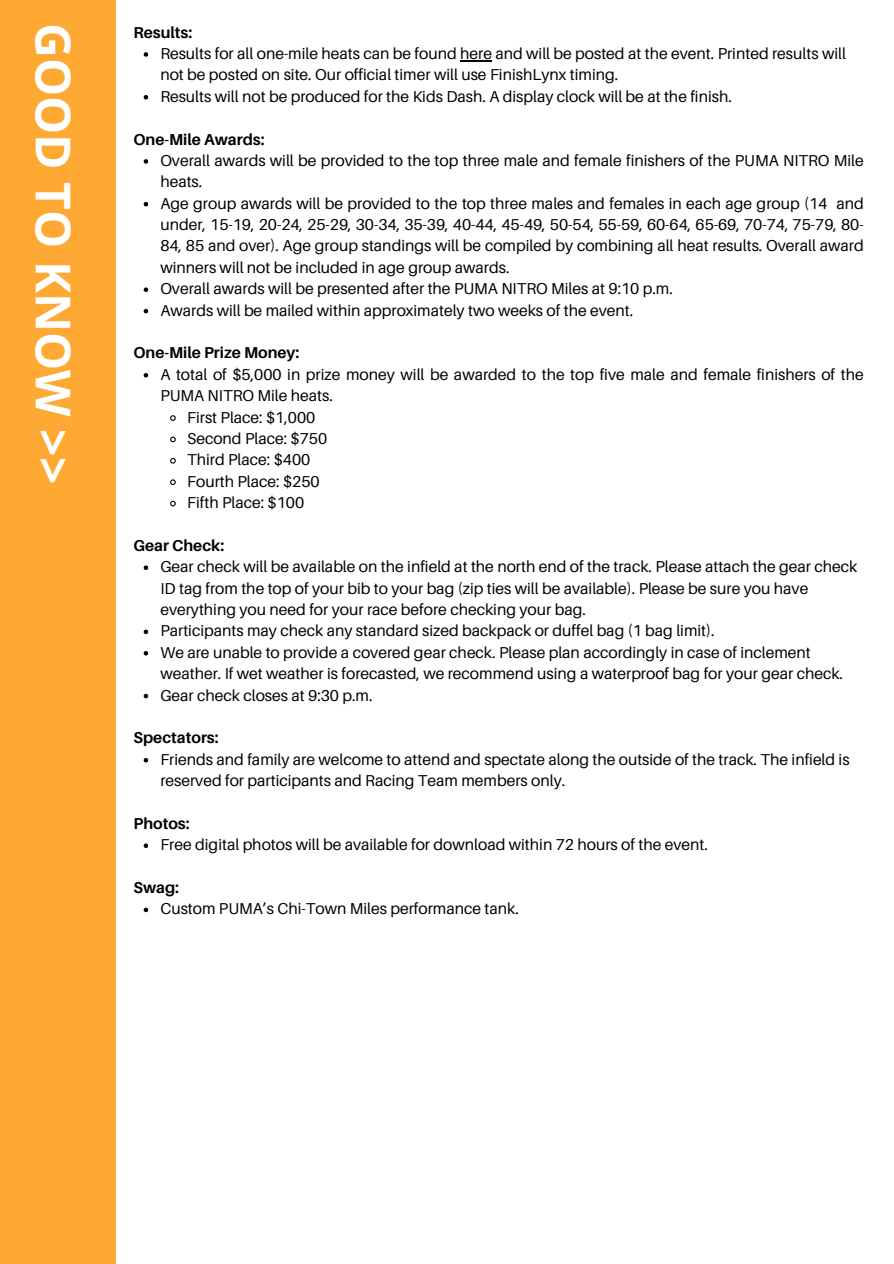
<style>
.page{position:relative;width:894px;height:1264px;background:#fff}
.page>*{position:absolute;margin:0;border:0;box-sizing:border-box;transform-origin:0 0}
.t1{font:700 48px "Open Sans";color:#fff}
.t2{font:15.75px/21.3px "Aileron";color:#000}
.t3{font:700 15.75px "Aileron";color:#000}
</style>
<div class="page">
<div style="left:0;top:0;width:116px;height:1263px;background:#fea933"></div>
<svg style="left:144px;top:52px;width:4px;height:5px"></svg>
<hr style="left:460px;top:60px;width:32px;height:1px;background:#000">
<svg style="left:144px;top:95px;width:4px;height:4px"></svg>
<svg style="left:144px;top:159px;width:4px;height:5px"></svg>
<svg style="left:144px;top:202px;width:4px;height:4px"></svg>
<svg style="left:144px;top:287px;width:4px;height:5px"></svg>
<svg style="left:144px;top:309px;width:4px;height:4px"></svg>
<svg style="left:144px;top:373px;width:4px;height:4px"></svg>
<svg style="left:170px;top:415px;width:6px;height:6px"></svg>
<svg style="left:170px;top:436px;width:6px;height:7px"></svg>
<svg style="left:170px;top:458px;width:6px;height:6px"></svg>
<svg style="left:170px;top:479px;width:6px;height:6px"></svg>
<svg style="left:170px;top:500px;width:6px;height:7px"></svg>
<svg style="left:144px;top:565px;width:4px;height:5px"></svg>
<svg style="left:144px;top:629px;width:4px;height:5px"></svg>
<svg style="left:144px;top:651px;width:4px;height:4px"></svg>
<svg style="left:144px;top:693px;width:4px;height:5px"></svg>
<svg style="left:144px;top:758px;width:4px;height:4px"></svg>
<svg style="left:144px;top:843px;width:4px;height:5px"></svg>
<svg style="left:144px;top:907px;width:4px;height:5px"></svg>
<h2 class="t1" style="left:87px;top:23px;width:462px;rotate:90deg">GOOD TO KNOW &gt;&gt;</h2>
<p class="t3" style="left:133px;top:22px;width:60px">Results:</p>
<h1 class="t2" style="left:160px;top:42px;width:686px">Results for all one-mile heats can be found here and will be posted at the event. Printed results will not be posted on site. Our official timer will use FinishLynx timing.</h1>
<h2 class="t2" style="left:160px;top:85px;width:573px">Results will not be produced for the Kids Dash. A display clock will be at the finish.</h2>
<p class="t3" style="left:133px;top:129px;width:132px">One-Mile Awards:</p>
<p class="t2" style="left:160px;top:149px;width:704px">Overall awards will be provided to the top three male and female finishers of the PUMA NITRO Mile heats.</p>
<h2 class="t2" style="left:160px;top:192px;width:704px;text-align:justify">Age group awards will be provided to the top three males and females in each age group (14 and under, 15-19, 20-24, 25-29, 30-34, 35-39, 40-44, 45-49, 50-54, 55-59, 60-64, 65-69, 70-74, 75-79, 80- 84, 85 and over). Age group standings will be compiled by combining all heat results. Overall award winners will not be included in age group awards.</h2>
<p class="t2" style="left:160px;top:278px;width:514px">Overall awards will be presented after the PUMA NITRO Miles at 9:10 p.m.</p>
<p class="t2" style="left:160px;top:299px;width:474px">Awards will be mailed within approximately two weeks of the event.</p>
<p class="t3" style="left:133px;top:343px;width:167px">One-Mile Prize Money:</p>
<p class="t2" style="left:160px;top:363px;width:704px">A total of $5,000 in prize money will be awarded to the top five male and female finishers of the<br>PUMA NITRO Mile heats.</p>
<h2 class="t2" style="left:187px;top:406px;width:130px">First Place: $1,000</h2>
<p class="t2" style="left:187px;top:427px;width:141px">Second Place: $750</p>
<p class="t2" style="left:187px;top:449px;width:125px">Third Place: $400</p>
<p class="t2" style="left:187px;top:470px;width:134px">Fourth Place: $250</p>
<p class="t2" style="left:187px;top:491px;width:118px">Fifth Place: $100</p>
<p class="t3" style="left:133px;top:535px;width:92px">Gear Check:</p>
<p class="t2" style="left:160px;top:555px;width:698px">Gear check will be available on the infield at the north end of the track. Please attach the gear check<br>ID tag from the top of your bib to your bag (zip ties will be available). Please be sure you have everything you need for your race before checking your bag.</p>
<h2 class="t2" style="left:160px;top:620px;width:555px">Participants may check any standard sized backpack or duffel bag (1 bag limit).</h2>
<p class="t2" style="left:160px;top:641px;width:684px">We are unable to provide a covered gear check. Please plan accordingly in case of inclement weather. If wet weather is forecasted, we recommend using a waterproof bag for your gear check.</p>
<p class="t2" style="left:160px;top:684px;width:214px">Gear check closes at 9:30 p.m.</p>
<p class="t3" style="left:133px;top:728px;width:87px">Spectators:</p>
<p class="t2" style="left:160px;top:748px;width:690px">Friends and family are welcome to attend and spectate along the outside of the track. The infield is reserved for participants and Racing Team members only.</p>
<h2 class="t3" style="left:133px;top:813px;width:58px">Photos:</h2>
<p class="t2" style="left:160px;top:833px;width:549px">Free digital photos will be available for download within 72 hours of the event.</p>
<h2 class="t3" style="left:133px;top:877px;width:47px">Swag:</h2>
<p class="t2" style="left:160px;top:897px;width:360px">Custom PUMA’s Chi-Town Miles performance tank.</p>
</div>
